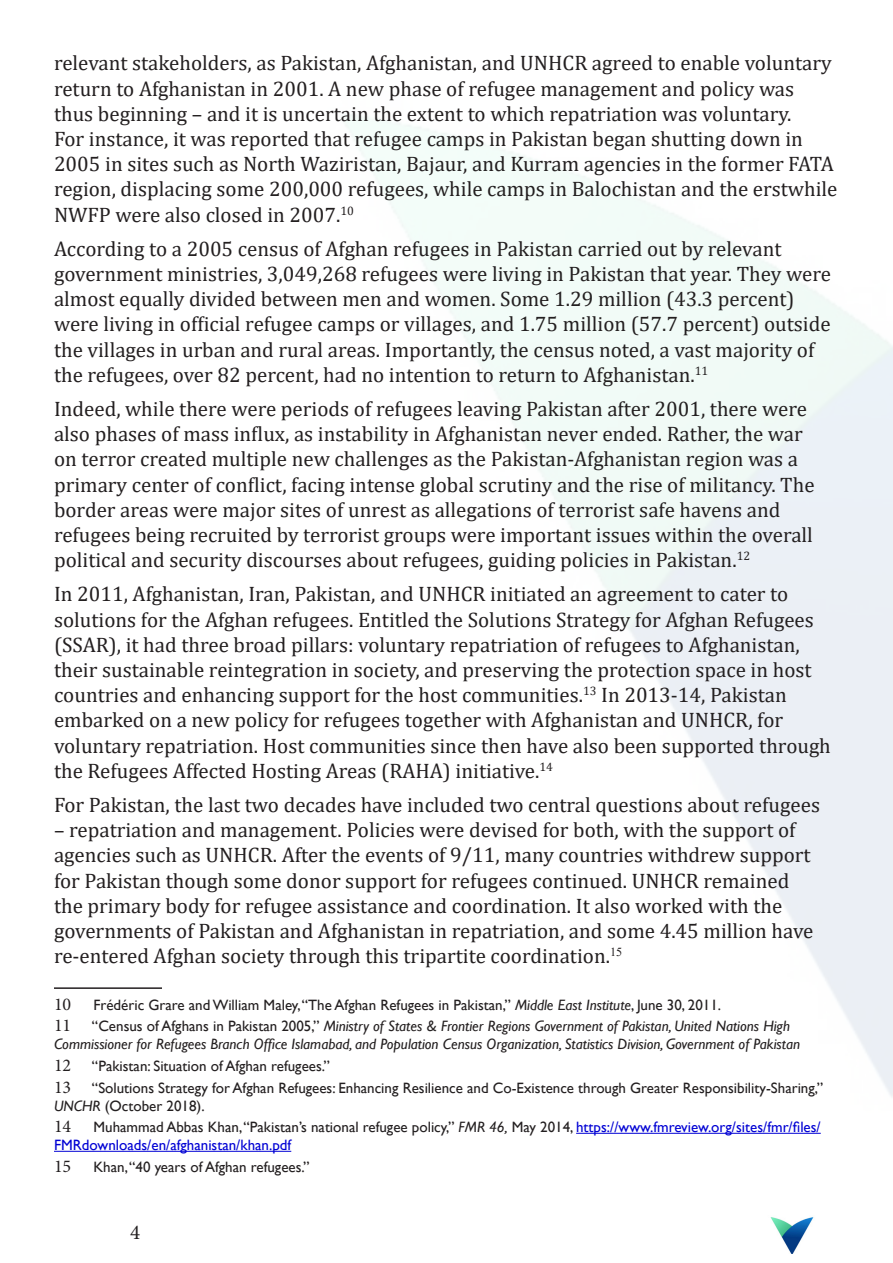
<style>
.page{position:relative;width:893px;height:1263px;background:#fff}
.page>*{position:absolute;margin:0;border:0;box-sizing:border-box;transform-origin:0 0}
.Body_Text{font:21px/25.2px "Cambria";color:#231f20}
.t1{font:21px "Minion Pro";color:#231f20}
.t2{font:18px "Minion Pro";color:#231f20}
.t3{font:15px/18px "Gill Sans";color:#231f20}
.t4{font:italic 15px/18px "Gill Sans";color:#231f20}
.t5{font:15px/18px "Gill Sans";color:#0000d4}
.s1{font-style:italic}
.s2{font-style:normal}
.s3{color:#231f20}
.s4{font-style:italic;color:#231f20}
.s5{font-family:"Minion Pro";font-size:18px}
</style>
<div class="page">
<img style="left:770px;top:1217px;width:44px;height:37px">
<hr style="left:54px;top:987px;width:108px;height:2px;background:#231f20">
<hr style="left:576px;top:1133px;width:245px;height:1px;background:#0000d4">
<hr style="left:54px;top:1151px;width:237px;height:1px;background:#0000d4">
<p class="Body_Text" style="left:54px;top:50px;width:785px">relevant stakeholders, as Pakistan, Afghanistan, and UNHCR agreed to enable voluntary return to Afghanistan in 2001. A new phase of refugee management and policy was thus beginning – and it is uncertain the extent to which repatriation was voluntary.<br>For instance, it was reported that refugee camps in Pakistan began shutting down in 2005 in sites such as North Waziristan, Bajaur, and Kurram agencies in the former FATA region, displacing some 200,000 refugees, while camps in Balochistan and the erstwhile NWFP were also closed in 2007.<sup>10</sup></p>
<p class="Body_Text" style="left:54px;top:236px;width:778px">According to a 2005 census of Afghan refugees in Pakistan carried out by relevant government ministries, 3,049,268 refugees were living in Pakistan that year. They were almost equally divided between men and women. Some 1.29 million (43.3 percent) were living in official refugee camps or villages, and 1.75 million (57.7 percent) outside the villages in urban and rural areas. Importantly, the census noted, a vast majority of the refugees, over 82 percent, had no intention to return to Afghanistan.<sup>11</sup></p>
<p class="Body_Text" style="left:54px;top:396px;width:762px">Indeed, while there were periods of refugees leaving Pakistan after 2001, there were also phases of mass influx, as instability in Afghanistan never ended. Rather, the war on terror created multiple new challenges as the Pakistan-Afghanistan region was a primary center of conflict, facing intense global scrutiny and the rise of militancy. The border areas were major sites of unrest as allegations of terrorist safe havens and refugees being recruited by terrorist groups were important issues within the overall political and security discourses about refugees, guiding policies in Pakistan.<sup>12</sup></p>
<p class="Body_Text" style="left:54px;top:581px;width:778px">In 2011, Afghanistan, Iran, Pakistan, and UNHCR initiated an agreement to cater to solutions for the Afghan refugees. Entitled the Solutions Strategy for Afghan Refugees (SSAR), it had three broad pillars: voluntary repatriation of refugees to Afghanistan, their sustainable reintegration in society, and preserving the protection space in host countries and enhancing support for the host communities.<sup>13</sup> In 2013-14, Pakistan embarked on a new policy for refugees together with Afghanistan and UNHCR, for voluntary repatriation. Host communities since then have also been supported through the Refugees Affected Hosting Areas (RAHA) initiative.<sup>14</sup></p>
<p class="Body_Text" style="left:54px;top:792px;width:768px">For Pakistan, the last two decades have included two central questions about refugees</p>
<p class="Body_Text" style="left:54px;top:817px;width:761px">– repatriation and management. Policies were devised for both, with the support of agencies such as UNHCR. After the events of 9/11, many countries withdrew support for Pakistan though some donor support for refugees continued. UNHCR remained the primary body for refugee assistance and coordination. It also worked with the governments of Pakistan and Afghanistan in repatriation, and some 4.45 million have re-entered Afghan society through this tripartite coordination.<sup>15</sup></p>
<p class="t2" style="left:54px;top:992px;width:19px">10</p>
<p class="t3" style="left:93px;top:996px;width:629px">Frédéric Grare and William Maley, “The Afghan Refugees in Pakistan,” <span class="s1">Middle East Institute</span>, June 30, 2011.</p>
<p class="t2" style="left:54px;top:1013px;width:19px">11</p>
<p class="t4" style="left:54px;top:1017px;width:748px;text-indent:38px"><span class="s2">“Census of Afghans in Pakistan 2005,”</span> Ministry of States &amp; Frontier Regions Government of Pakistan, United Nations High<br>Commissioner for Refugees Branch Office Islamabad, and Population Census Organization, Statistics Division, Government of Pakistan</p>
<p class="t2" style="left:54px;top:1053px;width:19px">12</p>
<p class="t3" style="left:92px;top:1057px;width:240px">“Pakistan: Situation of Afghan refugees.”</p>
<p class="t2" style="left:54px;top:1075px;width:19px">13</p>
<p class="t3" style="left:54px;top:1079px;width:771px;text-indent:38px">“Solutions Strategy for Afghan Refugees: Enhancing Resilience and Co-Existence through Greater Responsibility-Sharing,”<br><span class="s1">UNCHR</span> (October 2018).</p>
<p class="t2" style="left:54px;top:1114px;width:19px">14</p>
<p class="t5" style="left:54px;top:1118px;width:768px;text-indent:39px"><span class="s3">Muhammad Abbas Khan, “Pakistan’s national refugee policy,”</span> <span class="s4">FMR 46,</span> <span class="s3">May 2014,</span> https://www.fmreview.org/sites/fmr/files/<br>FMRdownloads/en/afghanistan/khan.pdf</p>
<p class="t3" style="left:54px;top:1158px;width:257px"><span class="s5">15</span> Khan, “40 years of Afghan refugees.”</p>
<p class="t1" style="left:130px;top:1218px;width:12px">4</p>
</div>
